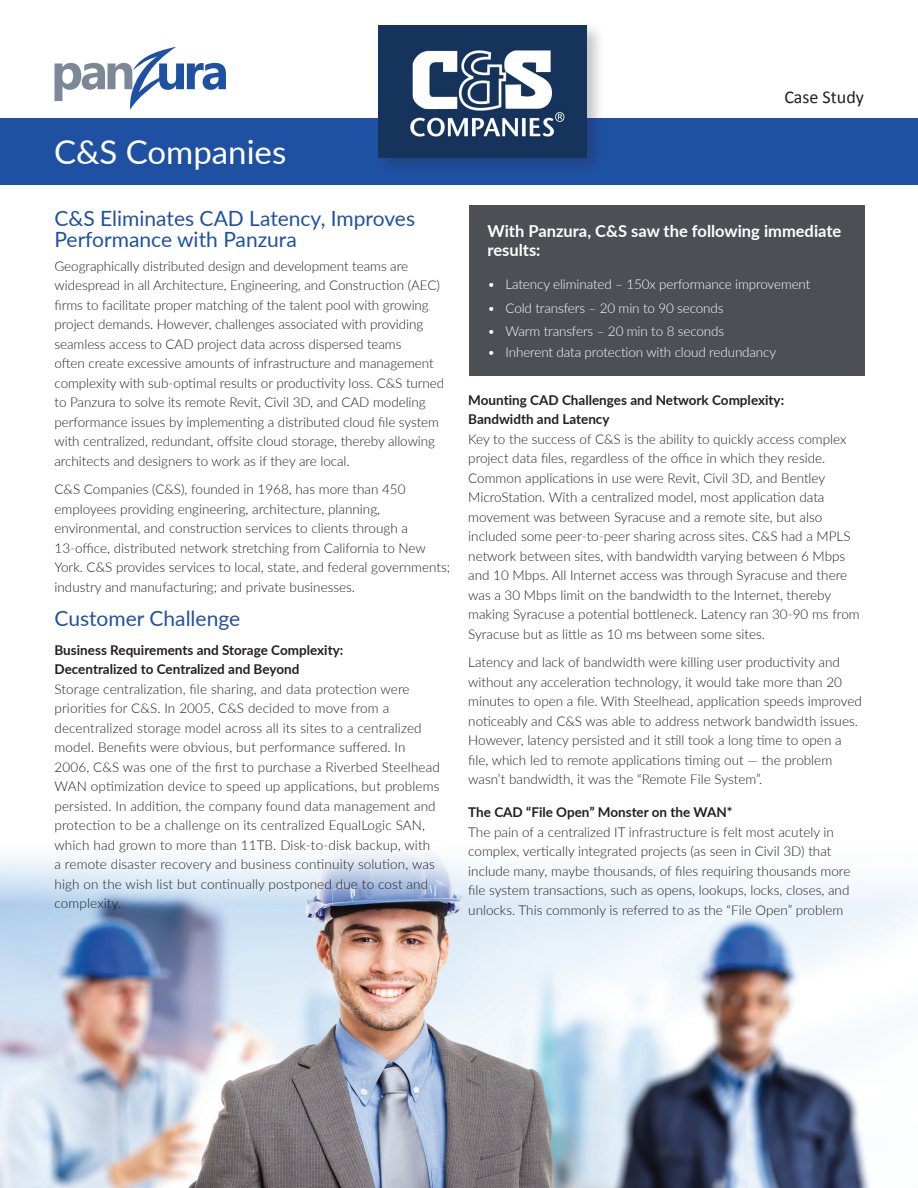
<style>
.page{position:relative;width:918px;height:1188px;background:#fff}
.page>*{position:absolute;margin:0;border:0;box-sizing:border-box;transform-origin:0 0}
.t1{font:33px "Lato";color:#fff}
.t2{font:21px/21px "Lato";color:#1f51a3}
.t3{font:18px "Calibri";color:#231f20}
.t4{font:700 16.5px/19.5px "Lato";color:#fff}
.t5{font:300 13.5px/19.5px "Lato";color:#231f20}
.t6{font:700 13.5px/19.5px "Lato";color:#231f20}
.t7{font:300 13.5px "Lato";letter-spacing:-.01em;color:#fff}
</style>
<div class="page">
<img style="left:0;top:850px;width:918px;height:338px">
<div style="left:0;top:118px;width:918px;height:67px;background:#1f51a3"></div>
<div style="left:374px;top:21px;width:232px;height:155px;background:#231f20;opacity:.27"></div>
<img style="left:378px;top:25px;width:209px;height:132px">
<div style="left:470px;top:206px;width:395px;height:170px;background:#4c4f54"></div>
<svg style="left:55px;top:46px;width:171px;height:64px"></svg>
<h1 class="t1" style="left:54px;top:129px;width:234px">C&amp;S Companies</h1>
<h2 class="t2" style="left:55px;top:207px;width:362px">C&amp;S Eliminates CAD Latency, Improves<br>Performance with Panzura</h2>
<p class="t5" style="left:55px;top:256px;width:391px">Geographically distributed design and development teams are widespread in all Architecture, Engineering, and Construction (AEC) firms to facilitate proper matching of the talent pool with growing project demands. However, challenges associated with providing seamless access to CAD project data across dispersed teams<br>often create excessive amounts of infrastructure and management complexity with sub-optimal results or productivity loss. C&amp;S turned to Panzura to solve its remote Revit, Civil 3D, and CAD modeling performance issues by implementing a distributed cloud file system with centralized, redundant, offsite cloud storage, thereby allowing architects and designers to work as if they are local.</p>
<p class="t5" style="left:55px;top:479px;width:397px">C&amp;S Companies (C&amp;S), founded in 1968, has more than 450 employees providing engineering, architecture, planning, environmental, and construction services to clients through a 13-office, distributed network stretching from California to New York. C&amp;S provides services to local, state, and federal governments; industry and manufacturing; and private businesses.</p>
<h2 class="t2" style="left:55px;top:607px;width:187px">Customer Challenge</h2>
<p class="t6" style="left:55px;top:639px;width:290px">Business Requirements and Storage Complexity:<br>Decentralized to Centralized and Beyond</p>
<p class="t5" style="left:55px;top:679px;width:387px">Storage centralization, file sharing, and data protection were priorities for C&amp;S. In 2005, C&amp;S decided to move from a decentralized storage model across all its sites to a centralized model. Benefits were obvious, but performance suffered. In 2006, C&amp;S was one of the first to purchase a Riverbed Steelhead WAN optimization device to speed up applications, but problems persisted. In addition, the company found data management and protection to be a challenge on its centralized EqualLogic SAN, which had grown to more than 11TB. Disk-to-disk backup, with a remote disaster recovery and business continuity solution, was high on the wish list but continually postponed due to cost and complexity.</p>
<h3 class="t3" style="left:784px;top:86px;width:81px">Case Study</h3>
<p class="t4" style="left:488px;top:220px;width:355px">With Panzura, C&amp;S saw the following immediate results:</p>
<p class="t7" style="left:488px;top:275px;width:324px">• Latency eliminated – 150x performance improvement</p>
<p class="t7" style="left:488px;top:298px;width:238px">• Cold transfers – 20 min to 90 seconds</p>
<p class="t7" style="left:488px;top:322px;width:238px">• Warm transfers – 20 min to 8 seconds</p>
<p class="t7" style="left:488px;top:343px;width:290px">• Inherent data protection with cloud redundancy</p>
<p class="t6" style="left:468px;top:390px;width:317px">Mounting CAD Challenges and Network Complexity:<br>Bandwidth and Latency</p>
<p class="t5" style="left:468px;top:429px;width:393px">Key to the success of C&amp;S is the ability to quickly access complex project data files, regardless of the office in which they reside.<br>Common applications in use were Revit, Civil 3D, and Bentley MicroStation. With a centralized model, most application data movement was between Syracuse and a remote site, but also included some peer-to-peer sharing across sites. C&amp;S had a MPLS network between sites, with bandwidth varying between 6 Mbps and 10 Mbps. All Internet access was through Syracuse and there was a 30 Mbps limit on the bandwidth to the Internet, thereby making Syracuse a potential bottleneck. Latency ran 30-90 ms from Syracuse but as little as 10 ms between some sites.</p>
<p class="t5" style="left:468px;top:652px;width:395px">Latency and lack of bandwidth were killing user productivity and without any acceleration technology, it would take more than 20 minutes to open a file. With Steelhead, application speeds improved noticeably and C&amp;S was able to address network bandwidth issues.<br>However, latency persisted and it still took a long time to open a file, which led to remote applications timing out — the problem wasn’t bandwidth, it was the “Remote File System”.</p>
<p class="t6" style="left:468px;top:802px;width:266px">The CAD “File Open” Monster on the WAN*</p>
<p class="t5" style="left:468px;top:822px;width:384px">The pain of a centralized IT infrastructure is felt most acutely in complex, vertically integrated projects (as seen in Civil 3D) that include many, maybe thousands, of files requiring thousands more file system transactions, such as opens, lookups, locks, closes, and unlocks. This commonly is referred to as the “File Open” problem</p>
</div>
